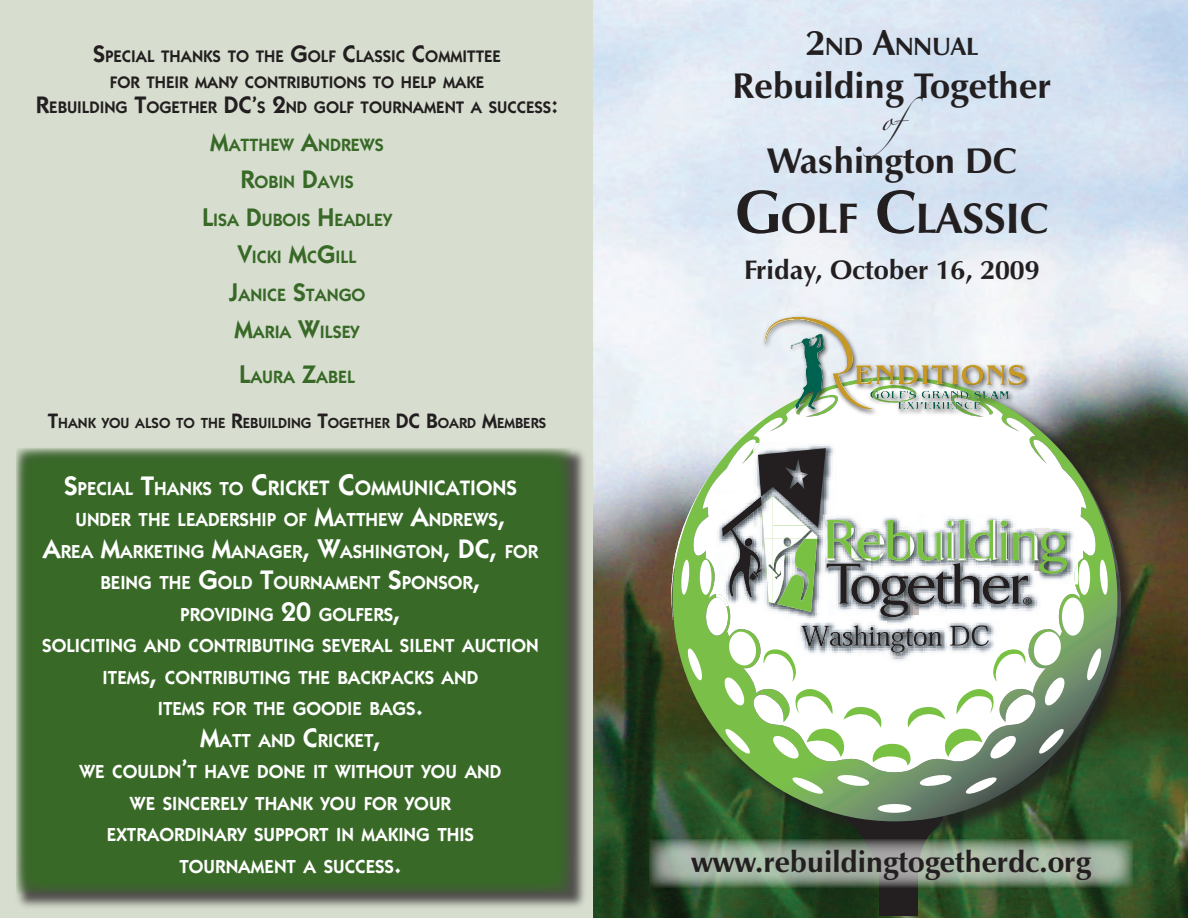
<style>
.page{position:relative;width:1188px;height:918px;background:#fff}
.page>*{position:absolute;margin:0;border:0;box-sizing:border-box;transform-origin:0 0}
.t1{font:700 43.05px "Zapf Humanist 601 BT";color:#231f20}
.t2{font:700 36px "Zapf Humanist 601 BT";color:#231f20}
.t3{font:700 29.85px "Zapf Humanist 601 BT";color:#231f20}
.t4{font:700 27px "Zapf Humanist 601 BT";color:#231f20}
.t5{font:700 25.2px "Zapf Humanist 601 BT";color:#231f20}
.t6{font:600 21px "Itc Kabel";color:#fff}
.t7{font:600 18.9px/31.5px "Itc Kabel";color:#fff;text-align:center}
.t8{font:18px "Zapfino";color:#231f20}
.t9{font:600 17.85px/37.5px "Itc Kabel";color:#386927;text-align:center}
.t10{font:600 16.8px/25.5px "Itc Kabel";color:#231f20;text-align:center}
.t11{font:600 14.7px "Itc Kabel";color:#231f20}
.s1{font-size:24px}
.s2{font-size:25.5px}
.s3{font-size:21px}
.s4{font-size:27px}
.s5{font-size:18.9px}
.s6{font-size:30px}
.s7{font-size:36px}
.s8{font-size:61.5px}
</style>
<div class="page">
<div style="left:0;top:0;width:619px;height:918px;background:#d7decf"></div>
<div style="left:14px;top:446px;width:574px;height:465px;background:#231f20;opacity:.75"></div>
<div style="left:16px;top:448px;width:555px;height:445px;background:#386927"></div>
<img style="left:593px;top:0;width:595px;height:918px">
<div style="left:879px;top:860px;width:39px;height:56px;background:#231f20"></div>
<div style="left:673px;top:377px;width:467px;height:465px;background:#231f20;opacity:.75"></div>
<svg style="left:673px;top:377px;width:444px;height:444px"></svg>
<svg style="left:692px;top:380px;width:405px;height:392px"></svg>
<div style="left:878px;top:804px;width:33px;height:9px;background:#fff;border-radius:50%"></div>
<svg style="left:681px;top:560px;width:9px;height:35px"></svg>
<svg style="left:687px;top:648px;width:16px;height:33px"></svg>
<svg style="left:792px;top:776px;width:32px;height:19px"></svg>
<svg style="left:837px;top:774px;width:33px;height:13px"></svg>
<svg style="left:965px;top:776px;width:33px;height:19px"></svg>
<svg style="left:919px;top:774px;width:33px;height:13px"></svg>
<div style="left:706px;top:598px;width:22px;height:38px;background:#fff;border-radius:50%"></div>
<div style="left:700px;top:560px;width:12px;height:35px;background:#fff;border-radius:50%"></div>
<svg style="left:716px;top:433px;width:392px;height:332px"></svg>
<div style="left:761px;top:313px;width:272px;height:104px;background:#231f20;opacity:.75"></div>
<img style="left:792px;top:317px;width:61px;height:56px">
<svg style="left:649px;top:839px;width:484px;height:49px"></svg>
<p class="t10" style="left:36px;top:44px;width:524px"><span class="s1">S</span>PECIAL THANKS TO THE <span class="s1">G</span>OLF <span class="s1">C</span>LASSIC <span class="s1">C</span>OMMITTEE<br>FOR THEIR MANY CONTRIBUTIONS TO HELP MAKE<br><span class="s1">R</span>EBUILDING <span class="s1">T</span>OGETHER <span class="s1">DC’</span>S <span class="s1">2</span>ND GOLF TOURNAMENT A SUCCESS<span class="s1">:</span></p>
<p class="t9" style="left:202px;top:126px;width:191px"><span class="s2">M</span>ATTHEW <span class="s2">A</span>NDREWS<br><span class="s2">R</span>OBIN <span class="s2">D</span>AVIS<br><span class="s2">L</span>ISA <span class="s2">D</span>UBOIS <span class="s2">H</span>EADLEY<br><span class="s2">V</span>ICKI <span class="s2">M</span>C<span class="s2">G</span>ILL<br><span class="s2">J</span>ANICE <span class="s2">S</span>TANGO<br><span class="s2">M</span>ARIA <span class="s2">W</span>ILSEY</p>
<p class="t9" style="left:239px;top:358px;width:117px"><span class="s2">L</span>AURA <span class="s2">Z</span>ABEL</p>
<p class="t11" style="left:48px;top:415px;width:500px"><span class="s3">T</span>HANK YOU ALSO TO THE <span class="s3">R</span>EBUILDING <span class="s3">T</span>OGETHER <span class="s3">DC B</span>OARD <span class="s3">M</span>EMBERS</p>
<p class="t6" style="left:64px;top:475px;width:454px"><span class="s4">S</span><span class="s5">PECIAL</span> <span class="s4">T</span><span class="s5">HANKS TO</span> <span class="s6">C</span>RICKET <span class="s6">C</span>OMMUNICATIONS</p>
<p class="t7" style="left:42px;top:504px;width:498px">UNDER THE LEADERSHIP OF <span class="s4">M</span>ATTHEW <span class="s4">A</span>NDREWS<span class="s4">,<br>A</span>REA <span class="s4">M</span>ARKETING <span class="s4">M</span>ANAGER<span class="s4">, W</span>ASHINGTON<span class="s4">, DC,</span> FOR BEING THE <span class="s4">G</span>OLD <span class="s4">T</span>OURNAMENT <span class="s4">S</span>PONSOR<span class="s4">,<br></span>PROVIDING <span class="s4">20</span> GOLFERS<span class="s4">,<br></span>SOLICITING AND CONTRIBUTING SEVERAL SILENT AUCTION ITEMS<span class="s4">,</span> CONTRIBUTING THE BACKPACKS AND<br>ITEMS FOR THE GOODIE BAGS<span class="s4">.<br>M</span>ATT AND <span class="s4">C</span>RICKET<span class="s4">,<br></span>WE COULDN<span class="s4">’</span>T HAVE DONE IT WITHOUT YOU AND<br>WE SINCERELY THANK YOU FOR YOUR<br>EXTRAORDINARY SUPPORT IN MAKING THIS<br>TOURNAMENT A SUCCESS<span class="s4">.</span></p>
<h3 class="t5" style="left:805px;top:31px;width:174px"><span class="s7">2</span>ND <span class="s7">A</span>NNUAL</h3>
<h2 class="t2" style="left:733px;top:64px;width:320px">Rebuilding Together</h2>
<p class="t8" style="left:881px;top:113px;width:73px">of</p>
<h2 class="t2" style="left:767px;top:138px;width:251px">Washington DC</h2>
<h1 class="t1" style="left:735px;top:191px;width:315px"><span class="s8">G</span>OLF <span class="s8">C</span>LASSIC</h1>
<h3 class="t4" style="left:744px;top:253px;width:297px">Friday, October 16, 2009</h3>
<h3 class="t3" style="left:691px;top:844px;width:401px">www.rebuildingtogetherdc.org</h3>
</div>
